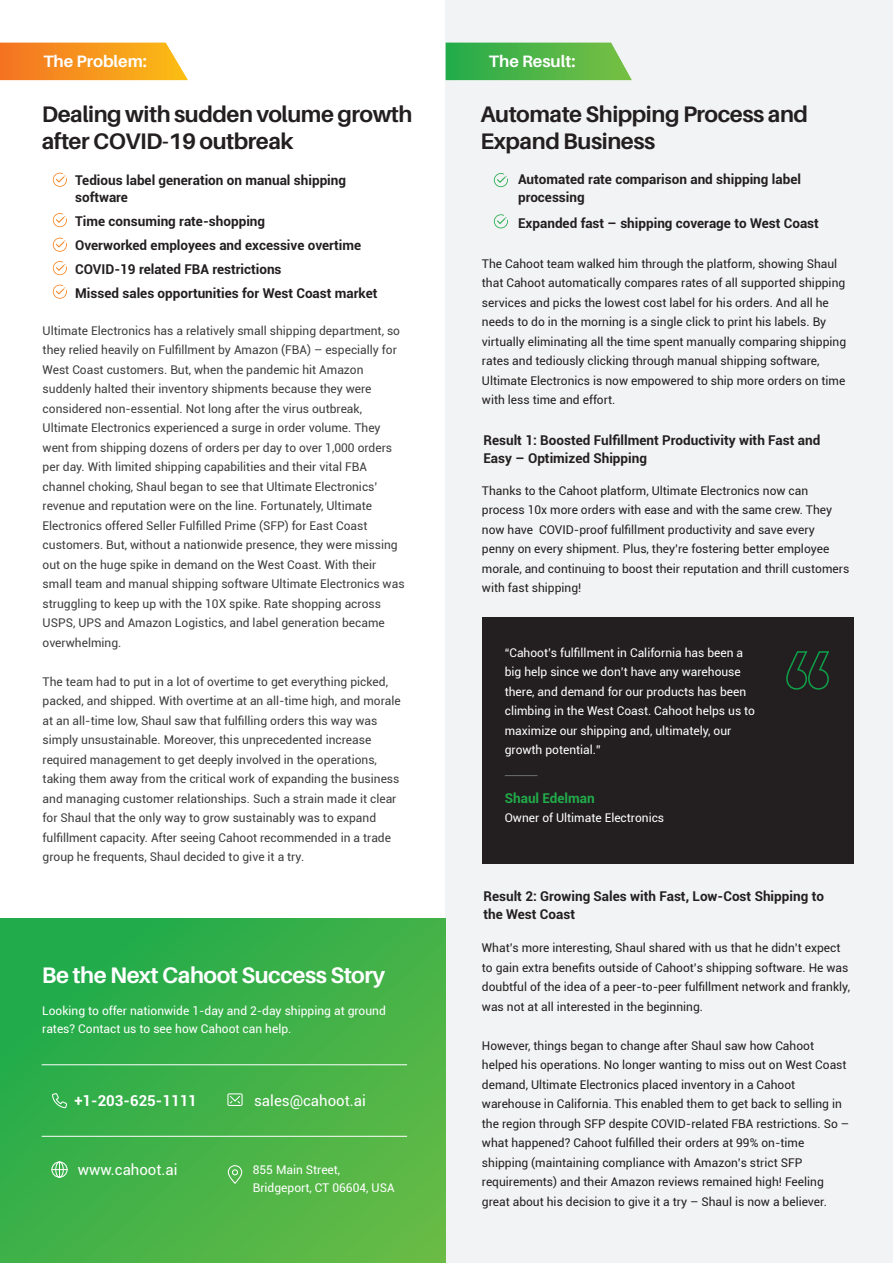
<style>
.page{position:relative;width:893px;height:1263px;background:#fff}
.page>*{position:absolute;margin:0;border:0;box-sizing:border-box;transform-origin:0 0}
.t1{font:700 22.5px/27px "Aileron";letter-spacing:-.02em;color:#231f20}
.t2{font:700 22.5px "Aileron";letter-spacing:-.02em;color:#fff}
.t3{font:700 16.5px "Aileron";color:#fff}
.t4{font:15px "Roboto";color:#fff}
.t5{font:700 15px "Roboto";color:#fff}
.t6{font:700 13.5px/18px "Roboto";color:#231f20}
.t7{font:700 13.5px "Roboto";color:#21ab4a}
.t8{font:12px/19.5px "Roboto";color:#3e3e3f}
.t9{font:12px/19.5px "Roboto";color:#231f20}
.t10{font:12px/19.5px "Roboto";color:#fff}
</style>
<div class="page">
<div style="left:445px;top:0;width:447px;height:1263px;background:#f2f3f4"></div>
<svg style="left:0;top:918px;width:446px;height:345px;background:#40b148"></svg>
<svg style="left:53px;top:173px;width:14px;height:14px"></svg>
<svg style="left:53px;top:213px;width:14px;height:14px"></svg>
<svg style="left:53px;top:261px;width:14px;height:14px"></svg>
<svg style="left:53px;top:238px;width:14px;height:14px"></svg>
<svg style="left:53px;top:285px;width:14px;height:14px"></svg>
<svg style="left:494px;top:173px;width:14px;height:14px"></svg>
<svg style="left:494px;top:214px;width:14px;height:14px"></svg>
<svg style="left:0;top:42px;width:188px;height:38px;background:#f79d2d"></svg>
<svg style="left:445px;top:42px;width:187px;height:38px;background:#58b954"></svg>
<div style="left:482px;top:617px;width:371px;height:247px;background:#231f20"></div>
<svg style="left:786px;top:651px;width:44px;height:39px"></svg>
<hr style="left:505px;top:775px;width:32px;height:1px;background:#6d6e71">
<div style="left:227px;top:1093px;width:16px;height:13px;border:1px solid #fff"></div>
<svg style="left:229px;top:1095px;width:12px;height:9px"></svg>
<div style="left:228px;top:1165px;width:14px;height:19px;border:1px solid #fff;border-radius:7px"></div>
<svg style="left:232px;top:1169px;width:6px;height:6px"></svg>
<svg style="left:51px;top:1092px;width:17px;height:17px"></svg>
<svg style="left:52px;top:1162px;width:15px;height:15px"></svg>
<div style="left:55px;top:1161px;width:9px;height:17px;border:1px solid #fff;border-radius:50%"></div>
<div style="left:51px;top:1161px;width:17px;height:17px;border:1px solid #fff;border-radius:50%"></div>
<hr style="left:42px;top:1136px;width:365px;height:1px;background:#fff">
<hr style="left:42px;top:1064px;width:365px;height:1px;background:#fff">
<h2 class="t3" style="left:43px;top:55px;width:105px">The Problem:</h2>
<h2 class="t3" style="left:489px;top:55px;width:88px">The Result:</h2>
<h1 class="t1" style="left:42px;top:102px;width:372px">Dealing with sudden volume growth after COVID-19 outbreak</h1>
<p class="t6" style="left:75px;top:173px;width:273px;line-height:16.5px">Tedious label generation on manual shipping software</p>
<p class="t6" style="left:75px;top:210px;width:304px;line-height:24px">Time consuming rate-shopping<br>Overworked employees and excessive overtime COVID-19 related FBA restrictions<br>Missed sales opportunities for West Coast market</p>
<p class="t8" style="left:43px;top:321px;width:363px">Ultimate Electronics has a relatively small shipping department, so they relied heavily on Fulfillment by Amazon (FBA) – especially for West Coast customers. But, when the pandemic hit Amazon suddenly halted their inventory shipments because they were considered non-essential. Not long after the virus outbreak, Ultimate Electronics experienced a surge in order volume. They went from shipping dozens of orders per day to over 1,000 orders per day. With limited shipping capabilities and their vital FBA channel choking, Shaul began to see that Ultimate Electronics’ revenue and reputation were on the line. Fortunately, Ultimate Electronics offered Seller Fulfilled Prime (SFP) for East Coast customers. But, without a nationwide presence, they were missing out on the huge spike in demand on the West Coast. With their small team and manual shipping software Ultimate Electronics was struggling to keep up with the 10X spike. Rate shopping across USPS, UPS and Amazon Logistics, and label generation became overwhelming.</p>
<p class="t8" style="left:43px;top:672px;width:360px">The team had to put in a lot of overtime to get everything picked, packed, and shipped. With overtime at an all-time high, and morale at an all-time low, Shaul saw that fulfilling orders this way was simply unsustainable. Moreover, this unprecedented increase required management to get deeply involved in the operations, taking them away from the critical work of expanding the business and managing customer relationships. Such a strain made it clear for Shaul that the only way to grow sustainably was to expand fulfillment capacity. After seeing Cahoot recommended in a trade group he frequents, Shaul decided to give it a try.</p>
<h1 class="t2" style="left:42px;top:966px;width:345px">Be the Next Cahoot Success Story</h1>
<p class="t10" style="left:42px;top:1003px;width:345px;line-height:18px">Looking to offer nationwide 1-day and 2-day shipping at ground rates? Contact us to see how Cahoot can help.</p>
<p class="t5" style="left:74px;top:1094px;width:124px">+1-203-625-1111</p>
<p class="t4" style="left:78px;top:1163px;width:101px">www.cahoot.ai</p>
<p class="t4" style="left:254px;top:1093px;width:113px">sales@cahoot.ai</p>
<p class="t10" style="left:253px;top:1161px;width:143px;line-height:18px">855 Main Street,<br>Bridgeport, CT 06604, USA</p>
<h1 class="t1" style="left:480px;top:102px;width:329px">Automate Shipping Process and<br>Expand Business</h1>
<p class="t6" style="left:518px;top:172px;width:284px">Automated rate comparison and shipping label processing</p>
<p class="t6" style="left:518px;top:215px;width:302px">Expanded fast – shipping coverage to West Coast</p>
<p class="t9" style="left:482px;top:255px;width:366px">The Cahoot team walked him through the platform, showing Shaul that Cahoot automatically compares rates of all supported shipping services and picks the lowest cost label for his orders. And all he needs to do in the morning is a single click to print his labels. By virtually eliminating all the time spent manually comparing shipping rates and tediously clicking through manual shipping software, Ultimate Electronics is now empowered to ship more orders on time with less time and effort.</p>
<p class="t6" style="left:483px;top:431px;width:338px">Result 1: Boosted Fulfillment Productivity with Fast and<br>Easy – Optimized Shipping</p>
<p class="t9" style="left:482px;top:482px;width:369px">Thanks to the Cahoot platform, Ultimate Electronics now can process 10x more orders with ease and with the same crew. They now have COVID-proof fulfillment productivity and save every penny on every shipment. Plus, they’re fostering better employee morale, and continuing to boost their reputation and thrill customers with fast shipping!</p>
<p class="t10" style="left:505px;top:642px;width:252px">“Cahoot’s fulfillment in California has been a big help since we don’t have any warehouse there, and demand for our products has been climbing in the West Coast. Cahoot helps us to maximize our shipping and, ultimately, our growth potential.”</p>
<p class="t7" style="left:505px;top:792px;width:92px">Shaul Edelman</p>
<p class="t10" style="left:505px;top:809px;width:161px">Owner of Ultimate Electronics</p>
<p class="t6" style="left:483px;top:886px;width:342px">Result 2: Growing Sales with Fast, Low-Cost Shipping to the West Coast</p>
<p class="t9" style="left:482px;top:939px;width:370px">What’s more interesting, Shaul shared with us that he didn’t expect to gain extra benefits outside of Cahoot’s shipping software. He was doubtful of the idea of a peer-to-peer fulfillment network and frankly, was not at all interested in the beginning.</p>
<p class="t9" style="left:482px;top:1035px;width:369px">However, things began to change after Shaul saw how Cahoot helped his operations. No longer wanting to miss out on West Coast demand, Ultimate Electronics placed inventory in a Cahoot warehouse in California. This enabled them to get back to selling in the region through SFP despite COVID-related FBA restrictions. So – what happened? Cahoot fulfilled their orders at 99% on-time shipping (maintaining compliance with Amazon’s strict SFP requirements) and their Amazon reviews remained high! Feeling great about his decision to give it a try – Shaul is now a believer.</p>
</div>
